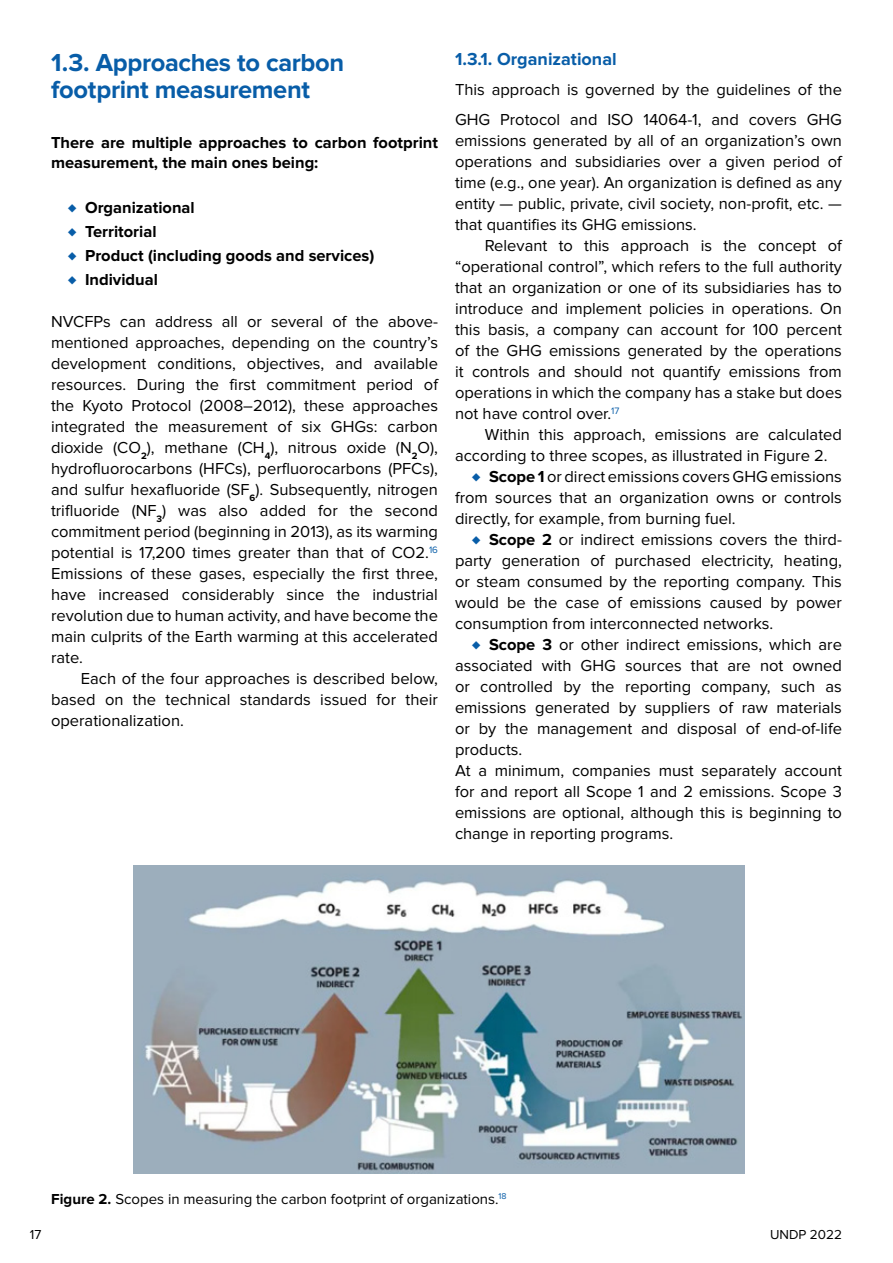
<style>
.page{position:relative;width:893px;height:1263px;background:#fff}
.page>*{position:absolute;margin:0;border:0;box-sizing:border-box;transform-origin:0 0}
.t1{font:700 25.5px/27px "Proxima Nova";letter-spacing:-.015em;color:#085da8}
.t2{font:700 18px "Proxima Nova";color:#085da8}
.t3{font:16.5px/21px "Proxima Nova";color:#000;text-align:justify}
.t4{font:700 16.5px/24px "Proxima Nova";color:#000}
.t5{font:15px "Proxima Nova";color:#000}
.t6{font:13.5px "Proxima Nova";color:#000}
.s1{font-family:"Proxima Nova T";font-weight:100;color:#085da8}
.s2{font-weight:700}
</style>
<div class="page">
<img style="left:134px;top:865px;width:610px;height:308px">
<h1 class="t1" style="left:51px;top:50px;width:294px">1.3. Approaches to carbon footprint measurement</h1>
<p class="t4" style="left:51px;top:133px;width:388px;line-height:19.8px">There are multiple approaches to carbon footprint measurement, the main ones being:</p>
<p class="t4" style="left:68px;top:196px;width:308px"><span class="s1">♦</span> Organizational<br><span class="s1">♦</span> Territorial<br><span class="s1">♦</span> Product (including goods and services) <span class="s1">♦</span> Individual</p>
<p class="t3" style="left:51px;top:311px;width:388px">NVCFPs can address all or several of the above&shy;mentioned approaches, depending on the country’s development conditions, objectives, and available resources. During the first commitment period of the Kyoto Protocol (2008–2012), these approaches integrated the measurement of six GHGs: carbon dioxide (CO<sub>2</sub>), methane (CH<sub>4</sub>), nitrous oxide (N<sub>2</sub>O), hydrofluorocarbons (HFCs), perfluorocarbons (PFCs), and sulfur hexafluoride (SF<sub>6</sub>). Subsequently, nitrogen trifluoride (NF<sub>3</sub>) was also added for the second commitment period (beginning in 2013), as its warming potential is 17,200 times greater than that of CO2.<sup>16<br></sup>Emissions of these gases, especially the first three, have increased considerably since the industrial revolution due to human activity, and have become the main culprits of the Earth warming at this accelerated rate.</p>
<p class="t3" style="left:51px;top:668px;width:388px;text-indent:30px">Each of the four approaches is described below, based on the technical standards issued for their operationalization.</p>
<p class="t2" style="left:455px;top:49px;width:163px">1.3.1. Organizational</p>
<p class="t3" style="left:455px;top:75px;width:388px;line-height:30px">This approach is governed by the guidelines of the<br>GHG Protocol and ISO 14064-1, and covers GHG</p>
<p class="t3" style="left:455px;top:131px;width:388px">emissions generated by all of an organization’s own operations and subsidiaries over a given period of time (e.g., one year). An organization is defined as any entity — public, private, civil society, non-profit, etc. — that quantifies its GHG emissions.</p>
<p class="t3" style="left:455px;top:236px;width:388px;text-indent:30px">Relevant to this approach is the concept of “operational control”, which refers to the full authority that an organization or one of its subsidiaries has to introduce and implement policies in operations. On this basis, a company can account for 100 percent of the GHG emissions generated by the operations it controls and should not quantify emissions from operations in which the company has a stake but does not have control over.<sup>17</sup></p>
<p class="t3" style="left:485px;top:425px;width:359px">Within this approach, emissions are calculated</p>
<p class="t3" style="left:455px;top:446px;width:374px">according to three scopes, as illustrated in Figure 2.</p>
<p class="t3" style="left:472px;top:467px;width:371px"><span class="s1">♦</span> <span class="s2">Scope 1</span> or direct emissions covers GHG emissions</p>
<p class="t3" style="left:455px;top:488px;width:388px">from sources that an organization owns or controls</p>
<p class="t3" style="left:455px;top:509px;width:282px">directly, for example, from burning fuel.</p>
<p class="t3" style="left:472px;top:530px;width:371px"><span class="s1">♦</span> <span class="s2">Scope 2</span> or indirect emissions covers the third-</p>
<p class="t3" style="left:455px;top:551px;width:388px">party generation of purchased electricity, heating,</p>
<p class="t3" style="left:455px;top:572px;width:388px">or steam consumed by the reporting company. This</p>
<p class="t3" style="left:455px;top:593px;width:388px">would be the case of emissions caused by power</p>
<p class="t3" style="left:455px;top:614px;width:320px">consumption from interconnected networks.</p>
<p class="t3" style="left:472px;top:635px;width:371px"><span class="s1">♦</span> <span class="s2">Scope 3</span> or other indirect emissions, which are</p>
<p class="t3" style="left:455px;top:656px;width:388px">associated with GHG sources that are not owned</p>
<p class="t3" style="left:455px;top:677px;width:388px">or controlled by the reporting company, such as</p>
<p class="t3" style="left:455px;top:698px;width:388px">emissions generated by suppliers of raw materials</p>
<p class="t3" style="left:455px;top:719px;width:388px">or by the management and disposal of end-of-life</p>
<p class="t3" style="left:455px;top:740px;width:69px">products.</p>
<p class="t3" style="left:455px;top:761px;width:388px">At a minimum, companies must separately account</p>
<p class="t3" style="left:455px;top:782px;width:388px">for and report all Scope 1 and 2 emissions. Scope 3</p>
<p class="t3" style="left:455px;top:803px;width:388px">emissions are optional, although this is beginning to</p>
<p class="t3" style="left:455px;top:824px;width:220px">change in reporting programs.</p>
<p class="t5" style="left:51px;top:1190px;width:457px"><span class="s2">Figure 2.</span> Scopes in measuring the carbon footprint of organizations.<sup>18</sup></p>
<p class="t6" style="left:30px;top:1226px;width:13px">17</p>
<p class="t6" style="left:770px;top:1226px;width:73px">UNDP 2022</p>
</div>
